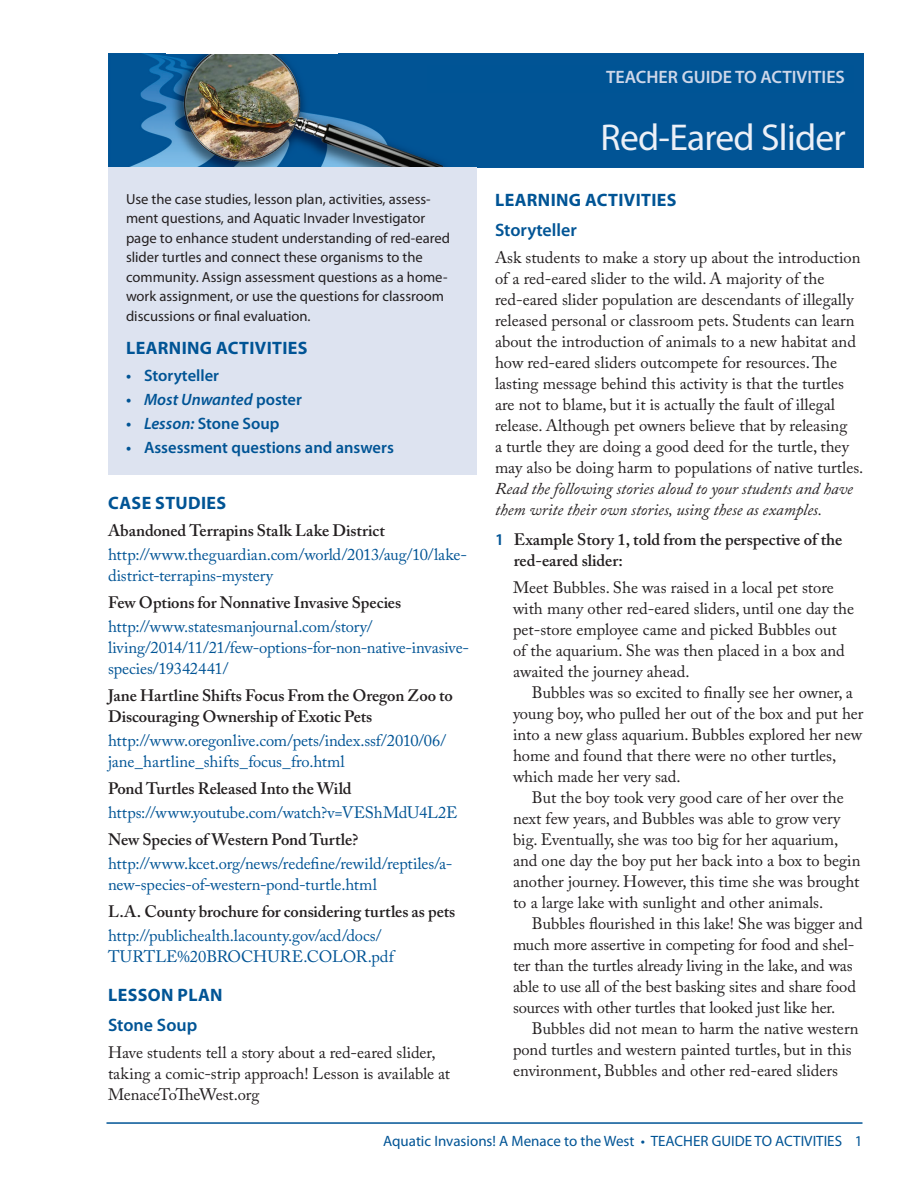
<style>
.page{position:relative;width:918px;height:1188px;background:#fff}
.page>*{position:absolute;margin:0;border:0;box-sizing:border-box;transform-origin:0 0}
.t1{font:37.5px "Myriad Pro";letter-spacing:-.02em;color:#ecf0f7}
.Heading_1_-_caps{font:700 18px "Myriad Pro";letter-spacing:.02em;color:#005495}
.t2{font:600 18px "Myriad Pro";color:#ced7e9}
.Heading_2_-_after_H1{font:600 18px "Myriad Pro";color:#005495}
.text_-_caslon{font:16.5px/21px "Adobe Caslon Pro";color:#231f20}
.Heading_1_-_caps-2{font:16.5px/21px "Adobe Caslon Pro";letter-spacing:-.005em;color:#005495}
.Heading_1_-_caps-3{font:600 16.5px/21px "Adobe Caslon Pro";color:#231f20}
.Heading_1_-_caps-4{font:16.5px/21px "Adobe Caslon Pro";letter-spacing:-.005em;color:#231f20}
.t3{font:600 16.5px "Myriad Pro";color:#005495}
.t4{font:italic 600 16.5px "Myriad Pro";color:#005495}
.t5{font:15px "Myriad Pro";color:#005495}
.boxed_text{font:14.7px/19.5px "Myriad Pro";color:#231f20}
.s1{font-style:normal}
.s2{font-style:italic}
.s3{font-family:"Myriad Pro";color:#005495}
</style>
<div class="page">
<hr style="left:106px;top:1122px;width:756px;height:2px;background:#005495">
<img style="left:108px;top:54px;width:756px;height:113px">
<div style="left:427px;top:66px;width:427px;height:27px;background:#005495"></div>
<div style="left:108px;top:167px;width:369px;height:308px;background:#dde3f0"></div>
<img style="left:186px;top:47px;width:112px;height:112px;border-radius:56px">
<div style="left:166px;top:26px;width:172px;height:28px;background:#fff"></div>
<p class="boxed_text" style="left:126px;top:189px;width:326px">Use the case studies, lesson plan, activities, assess&shy;ment questions, and Aquatic Invader Investigator page to enhance student understanding of red-eared slider turtles and connect these organisms to the community. Assign assessment questions as a home&shy;work assignment, or use the questions for classroom discussions or final evaluation.</p>
<p class="Heading_1_-_caps" style="left:126px;top:336px;width:183px">LEARNING ACTIVITIES</p>
<p class="t3" style="left:126px;top:365px;width:95px">• Storyteller</p>
<p class="t4" style="left:126px;top:389px;width:178px">• Most Unwanted <span class="s1">poster</span></p>
<p class="t3" style="left:126px;top:413px;width:155px"><span class="s2">• Lesson:</span> Stone Soup</p>
<p class="t3" style="left:126px;top:437px;width:269px">• Assessment questions and answers</p>
<p class="Heading_1_-_caps" style="left:108px;top:491px;width:120px">CASE STUDIES</p>
<p class="Heading_1_-_caps-3" style="left:108px;top:519px;width:278px">Abandoned Terrapins Stalk Lake District</p>
<p class="Heading_1_-_caps-2" style="left:108px;top:543px;width:361px">http://www.theguardian.com/world/2013/aug/10/lake&shy;district-terrapins-mystery</p>
<p class="Heading_1_-_caps-3" style="left:108px;top:591px;width:295px">Few Options for Nonnative Invasive Species</p>
<p class="Heading_1_-_caps-2" style="left:108px;top:615px;width:363px">http://www.statesmanjournal.com/story/ living/2014/11/21/few-options-for-non-native-invasive&shy;species/19342441/</p>
<p class="Heading_1_-_caps-3" style="left:108px;top:684px;width:346px">Jane Hartline Shifts Focus From the Oregon Zoo to<br>Discouraging Ownership of Exotic Pets</p>
<p class="Heading_1_-_caps-2" style="left:108px;top:729px;width:340px">http://www.oregonlive.com/pets/index.ssf/2010/06/ jane_hartline_shifts_focus_fro.html</p>
<p class="Heading_1_-_caps-3" style="left:108px;top:777px;width:245px">Pond Turtles Released Into the Wild</p>
<p class="Heading_1_-_caps-2" style="left:108px;top:801px;width:351px">https://www.youtube.com/watch?v=VEShMdU4L2E</p>
<p class="Heading_1_-_caps-3" style="left:108px;top:828px;width:252px">New Species of Western Pond Turtle?</p>
<p class="Heading_1_-_caps-2" style="left:108px;top:852px;width:346px">http://www.kcet.org/news/redefine/rewild/reptiles/a&shy;new-species-of-western-pond-turtle.html</p>
<p class="Heading_1_-_caps-3" style="left:108px;top:900px;width:349px">L.A. County brochure for considering turtles as pets</p>
<p class="Heading_1_-_caps-2" style="left:108px;top:924px;width:287px">http://publichealth.lacounty.gov/acd/docs/<br>TURTLE%20BROCHURE.COLOR.pdf</p>
<p class="Heading_1_-_caps" style="left:108px;top:983px;width:116px">LESSON PLAN</p>
<p class="Heading_2_-_after_H1" style="left:108px;top:1013px;width:91px">Stone Soup</p>
<p class="Heading_1_-_caps-4" style="left:108px;top:1041px;width:344px">Have students tell a story about a red-eared slider, taking a comic-strip approach! Lesson is available at<br>MenaceToTheWest.org</p>
<p class="t2" style="left:606px;top:66px;width:240px">TEACHER GUIDE TO ACTIVITIES</p>
<p class="t1" style="left:601px;top:114px;width:247px">Red-Eared Slider</p>
<p class="Heading_1_-_caps" style="left:495px;top:188px;width:183px">LEARNING ACTIVITIES</p>
<p class="Heading_2_-_after_H1" style="left:495px;top:219px;width:83px">Storyteller</p>
<p class="text_-_caslon" style="left:495px;top:247px;width:370px">Ask students to make a story up about the introduction of a red-eared slider to the wild. A majority of the red-eared slider population are descendants of illegally released personal or classroom pets. Students can learn about the introduction of animals to a new habitat and how red-eared sliders outcompete for resources. The lasting message behind this activity is that the turtles are not to blame, but it is actually the fault of illegal release. Although pet owners believe that by releasing<br>a turtle they are doing a good deed for the turtle, they may also be doing harm to populations of native turtles.<br><span class="s2">Read the following stories aloud to your students and have them write their own stories, using these as examples.</span></p>
<p class="Heading_1_-_caps-3" style="left:514px;top:529px;width:330px;text-indent:-19px"><span class="s3">1</span> Example Story 1, told from the perspective of the red-eared slider:</p>
<p class="text_-_caslon" style="left:513px;top:577px;width:343px">Meet Bubbles. She was raised in a local pet store with many other red-eared sliders, until one day the pet-store employee came and picked Bubbles out of the aquarium. She was then placed in a box and awaited the journey ahead.</p>
<p class="text_-_caslon" style="left:513px;top:682px;width:352px;text-indent:19px">Bubbles was so excited to finally see her owner, a young boy, who pulled her out of the box and put her into a new glass aquarium. Bubbles explored her new home and found that there were no other turtles, which made her very sad.</p>
<p class="text_-_caslon" style="left:513px;top:787px;width:349px;text-indent:19px">But the boy took very good care of her over the next few years, and Bubbles was able to grow very big. Eventually, she was too big for her aquarium, and one day the boy put her back into a box to begin another journey. However, this time she was brought to a large lake with sunlight and other animals.</p>
<p class="text_-_caslon" style="left:513px;top:913px;width:351px;text-indent:19px">Bubbles flourished in this lake! She was bigger and much more assertive in competing for food and shel&shy;ter than the turtles already living in the lake, and was able to use all of the best basking sites and share food sources with other turtles that looked just like her.</p>
<p class="text_-_caslon" style="left:513px;top:1018px;width:347px;text-indent:19px">Bubbles did not mean to harm the native western pond turtles and western painted turtles, but in this environment, Bubbles and other red-eared sliders</p>
<p class="t5" style="left:383px;top:1131px;width:481px">Aquatic Invasions! A Menace to the West • TEACHER GUIDE TO ACTIVITIES 1</p>
</div>
